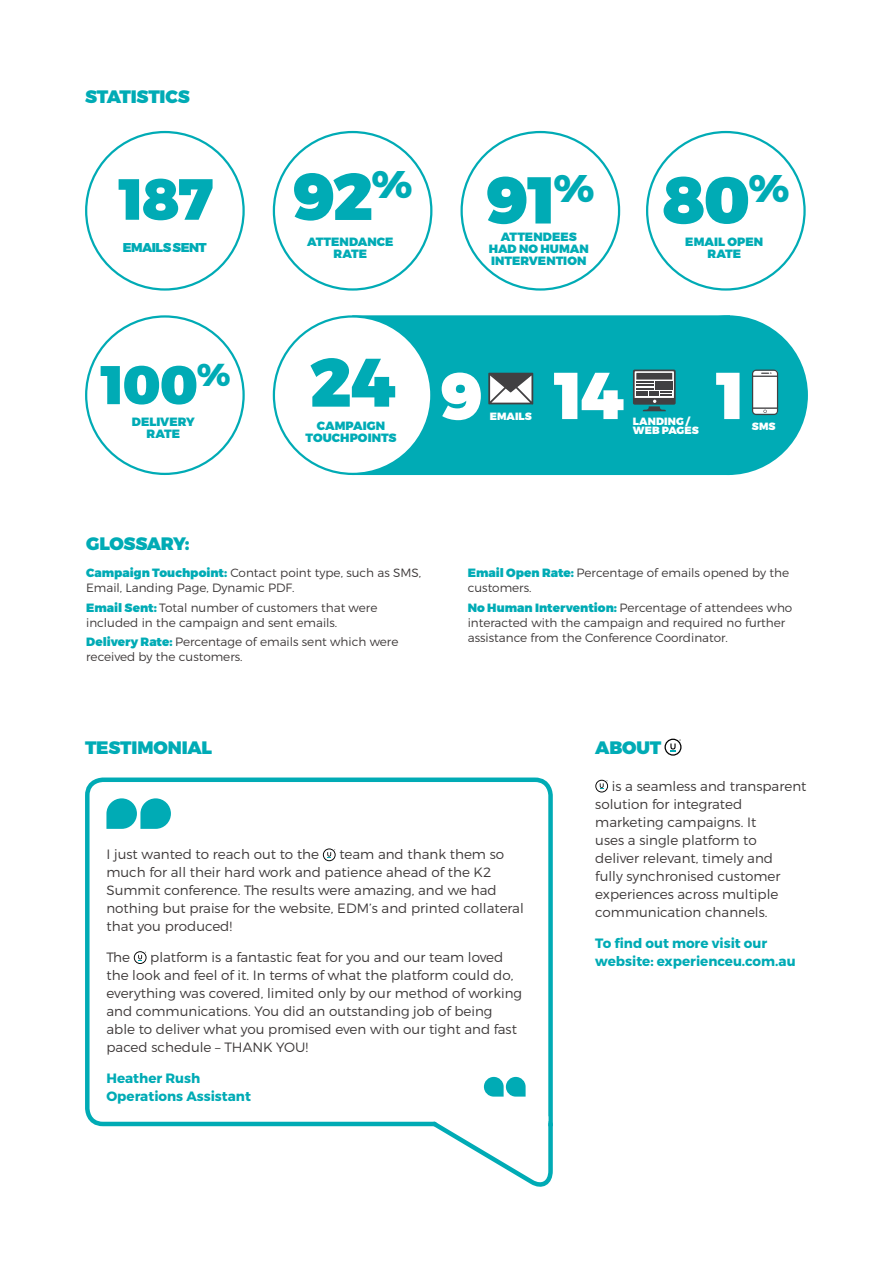
<style>
.page{position:relative;width:893px;height:1263px;background:#fff}
.page>*{position:absolute;margin:0;border:0;box-sizing:border-box;transform-origin:0 0}
.t1{font:900 68.4px "Montserrat";color:#00abb5}
.t2{font:900 66px "Montserrat";color:#00abb5}
.t3{font:900 66px "Montserrat";color:#fff}
.t4{font:900 57.9px "Montserrat";color:#00abb5}
.t5{font:900 54.3px "Montserrat";color:#00abb5}
.t6{font:900 18px "Montserrat";letter-spacing:-.015em;color:#00abb5}
.t7{font:300 13.5px/18px "Montserrat";color:#3c3838}
.t8{font:700 13.5px/18px "Montserrat";color:#00abb5}
.t9{font:900 12.75px "Montserrat";letter-spacing:-.03em;color:#00abb5}
.t10{font:300 12px/15px "Montserrat";color:#3c3838}
.t11{font:900 12px/12px "Montserrat";color:#00abb5;text-align:center}
.t12{font:900 10.5px/9px "Montserrat";letter-spacing:.01em;color:#fff}
.s1{font-weight:900;color:#00abb5}
</style>
<div class="page">
<svg style="left:664px;top:739px;width:17px;height:17px"></svg>
<svg style="left:595px;top:780px;width:13px;height:12px"></svg>
<svg style="left:85px;top:777px;width:468px;height:350px"></svg>
<svg style="left:323px;top:848px;width:13px;height:13px"></svg>
<svg style="left:134px;top:951px;width:13px;height:13px"></svg>
<svg style="left:428px;top:1116px;width:125px;height:71px"></svg>
<svg style="left:106px;top:798px;width:65px;height:31px"></svg>
<svg style="left:484px;top:1077px;width:42px;height:19px"></svg>
<div style="left:649px;top:316px;width:158px;height:158px;background:#00abb5;border-radius:50%"></div>
<div style="left:352px;top:315px;width:378px;height:160px;background:#00abb5;border:2px solid #00abb5"></div>
<div style="left:274px;top:316px;width:157px;height:158px;background:#fff;border-radius:50%"></div>
<svg style="left:488px;top:373px;width:45px;height:32px"></svg>
<svg style="left:633px;top:370px;width:43px;height:41px;background:#627779"></svg>
<svg style="left:752px;top:370px;width:26px;height:45px"></svg>
<h3 class="t6" style="left:85px;top:85px;width:106px">STATISTICS</h3>
<h3 class="t4" style="left:118px;top:163px;width:96px">187</h3>
<p class="t9" style="left:123px;top:240px;width:86px">EMAILS SENT</p>
<h3 class="t5" style="left:101px;top:351px;width:132px">100<sup>%</sup></h3>
<p class="t11" style="left:132px;top:416px;width:64px">DELIVERY<br>RATE</p>
<h2 class="t2" style="left:293px;top:155px;width:121px">92<sup>%</sup></h2>
<p class="t11" style="left:307px;top:236px;width:88px">ATTENDANCE<br>RATE</p>
<h2 class="t2" style="left:486px;top:159px;width:110px">91<sup>%</sup></h2>
<p class="t11" style="left:489px;top:232px;width:102px">ATTENDEES<br>HAD NO HUMAN<br>INTERVENTION</p>
<h2 class="t2" style="left:662px;top:159px;width:129px">80<sup>%</sup></h2>
<p class="t11" style="left:685px;top:236px;width:79px">EMAIL OPEN<br>RATE</p>
<h1 class="t1" style="left:310px;top:340px;width:87px">24</h1>
<p class="t11" style="left:305px;top:420px;width:93px">CAMPAIGN<br>TOUCHPOINTS</p>
<h2 class="t3" style="left:440px;top:355px;width:44px">9</h2>
<p class="t12" style="left:490px;top:412px;width:44px">EMAILS</p>
<h2 class="t3" style="left:554px;top:354px;width:71px">14</h2>
<p class="t12" style="left:633px;top:417px;width:67px">LANDING /<br>WEB PAGES</p>
<h2 class="t3" style="left:716px;top:354px;width:30px">1</h2>
<p class="t12" style="left:752px;top:422px;width:25px">SMS</p>
<h3 class="t6" style="left:86px;top:532px;width:105px">GLOSSARY:</h3>
<p class="t10" style="left:86px;top:565px;width:337px"><span class="s1">Campaign Touchpoint:</span> Contact point type, such as SMS,<br>Email, Landing Page, Dynamic PDF.</p>
<p class="t10" style="left:86px;top:600px;width:293px"><span class="s1">Email Sent:</span> Total number of customers that were included in the campaign and sent emails.</p>
<p class="t10" style="left:86px;top:634px;width:314px"><span class="s1">Delivery Rate:</span> Percentage of emails sent which were received by the customers.</p>
<p class="t10" style="left:468px;top:565px;width:323px"><span class="s1">Email Open Rate:</span> Percentage of emails opened by the customers.</p>
<p class="t10" style="left:468px;top:600px;width:326px"><span class="s1">No Human Intervention:</span> Percentage of attendees who interacted with the campaign and required no further assistance from the Conference Coordinator.</p>
<h3 class="t6" style="left:85px;top:736px;width:129px">TESTIMONIAL</h3>
<h3 class="t6" style="left:595px;top:736px;width:67px">ABOUT</h3>
<p class="t7" style="left:595px;top:777px;width:213px;text-indent:16px">is a seamless and transparent solution for integrated marketing campaigns. It<br>uses a single platform to<br>deliver relevant, timely and<br>fully synchronised customer experiences across multiple communication channels.</p>
<p class="t8" style="left:595px;top:934px;width:202px">To find out more visit our website: experienceu.com.au</p>
<p class="t7" style="left:106px;top:845px;width:419px;text-indent:233px">team and thank them so much for all their hard work and patience ahead of the K2<br>Summit conference. The results were amazing, and we had nothing but praise for the website, EDM’s and printed collateral that you produced!</p>
<p class="t7" style="left:106px;top:948px;width:25px">The</p>
<p class="t7" style="left:106px;top:845px;width:214px">I just wanted to reach out to the</p>
<p class="t7" style="left:106px;top:948px;width:417px;text-indent:44px">platform is a fantastic feat for you and our team loved the look and feel of it. In terms of what the platform could do, everything was covered, limited only by our method of working and communications. You did an outstanding job of being able to deliver what you promised even with our tight and fast paced schedule – THANK YOU!</p>
<p class="t8" style="left:106px;top:1069px;width:146px">Heather Rush<br>Operations Assistant</p>
</div>
